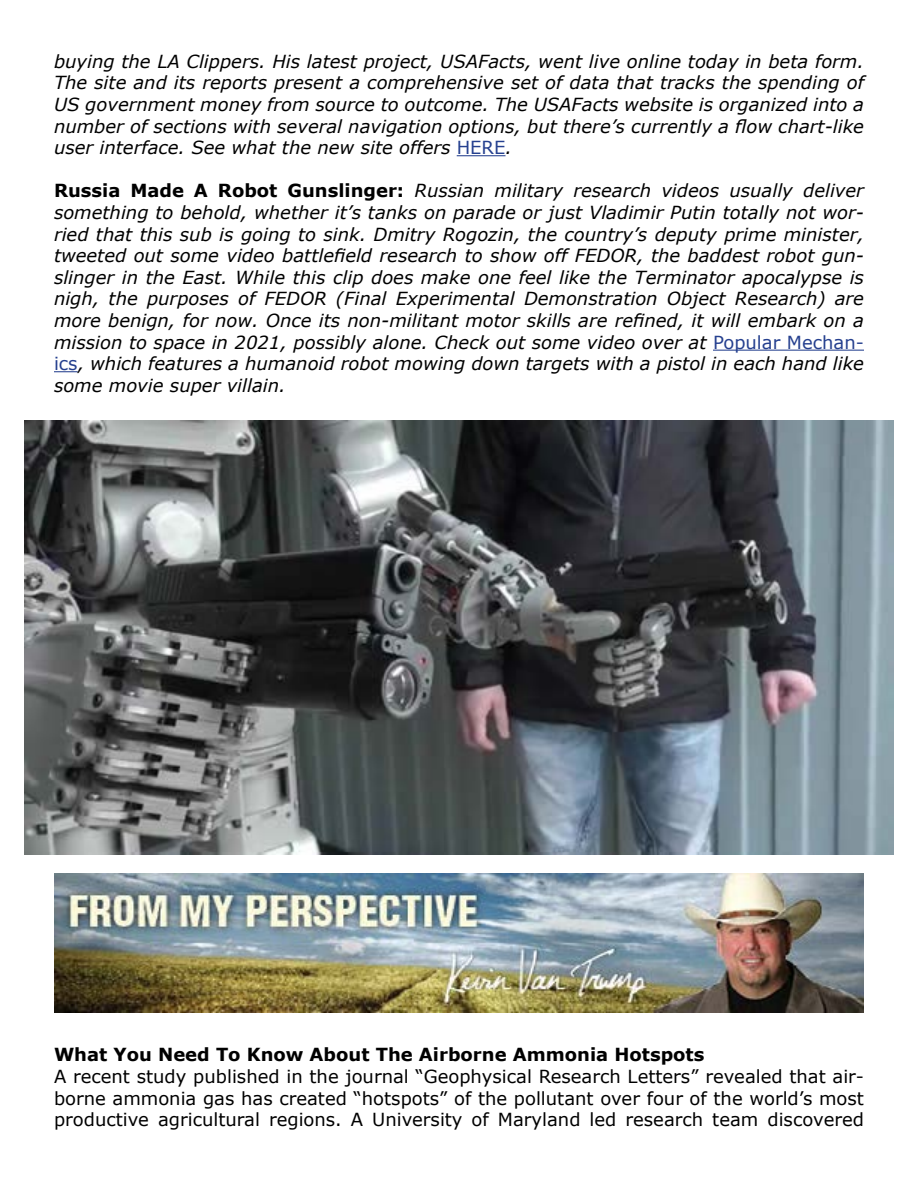
<style>
.page{position:relative;width:918px;height:1188px;background:#fff}
.page>*{position:absolute;margin:0;border:0;box-sizing:border-box;transform-origin:0 0}
.t1{font:italic 18px/21.6px "Verdana";color:#000;text-align:justify}
.t2{font:18px/21.6px "Verdana";color:#000;text-align:justify}
.t3{font:700 18px "Verdana";color:#000}
.s1{font-style:normal;color:#25408f}
.s2{font-weight:700;font-style:normal}
</style>
<div class="page">
<hr style="left:457px;top:155px;width:49px;height:1px;background:#25408f">
<hr style="left:713px;top:350px;width:151px;height:1px;background:#25408f">
<svg style="left:54px;top:371px;width:24px;height:1px"></svg>
<img style="left:24px;top:420px;width:870px;height:435px">
<img style="left:54px;top:873px;width:810px;height:140px">
<p class="t1" style="left:54px;top:50px;width:812px">buying the LA Clippers. His latest project, USAFacts, went live online today in beta form.<br>The site and its reports present a comprehensive set of data that tracks the spending of US government money from source to outcome. The USAFacts website is organized into a number of sections with several navigation options, but there’s currently a flow chart-like user interface. See what the new site offers <span class="s1">HERE</span>.</p>
<p class="t1" style="left:54px;top:180px;width:812px"><span class="s2">Russia Made A Robot Gunslinger:</span> Russian military research videos usually deliver something to behold, whether it’s tanks on parade or just Vladimir Putin totally not wor&shy;ried that this sub is going to sink. Dmitry Rogozin, the country’s deputy prime minister, tweeted out some video battlefield research to show off FEDOR, the baddest robot gun&shy;slinger in the East. While this clip does make one feel like the Terminator apocalypse is nigh, the purposes of FEDOR (Final Experimental Demonstration Object Research) are more benign, for now. Once its non-militant motor skills are refined, it will embark on a mission to space in 2021, possibly alone. Check out some video over at <span class="s1">Popular Mechan&shy;ics</span>, which features a humanoid robot mowing down targets with a pistol in each hand like some movie super villain.</p>
<p class="t3" style="left:54px;top:1042px;width:652px">What You Need To Know About The Airborne Ammonia Hotspots</p>
<p class="t2" style="left:54px;top:1065px;width:812px">A recent study published in the journal “Geophysical Research Letters” revealed that air&shy;borne ammonia gas has created “hotspots” of the pollutant over four of the world’s most productive agricultural regions. A University of Maryland led research team discovered</p>
</div>
